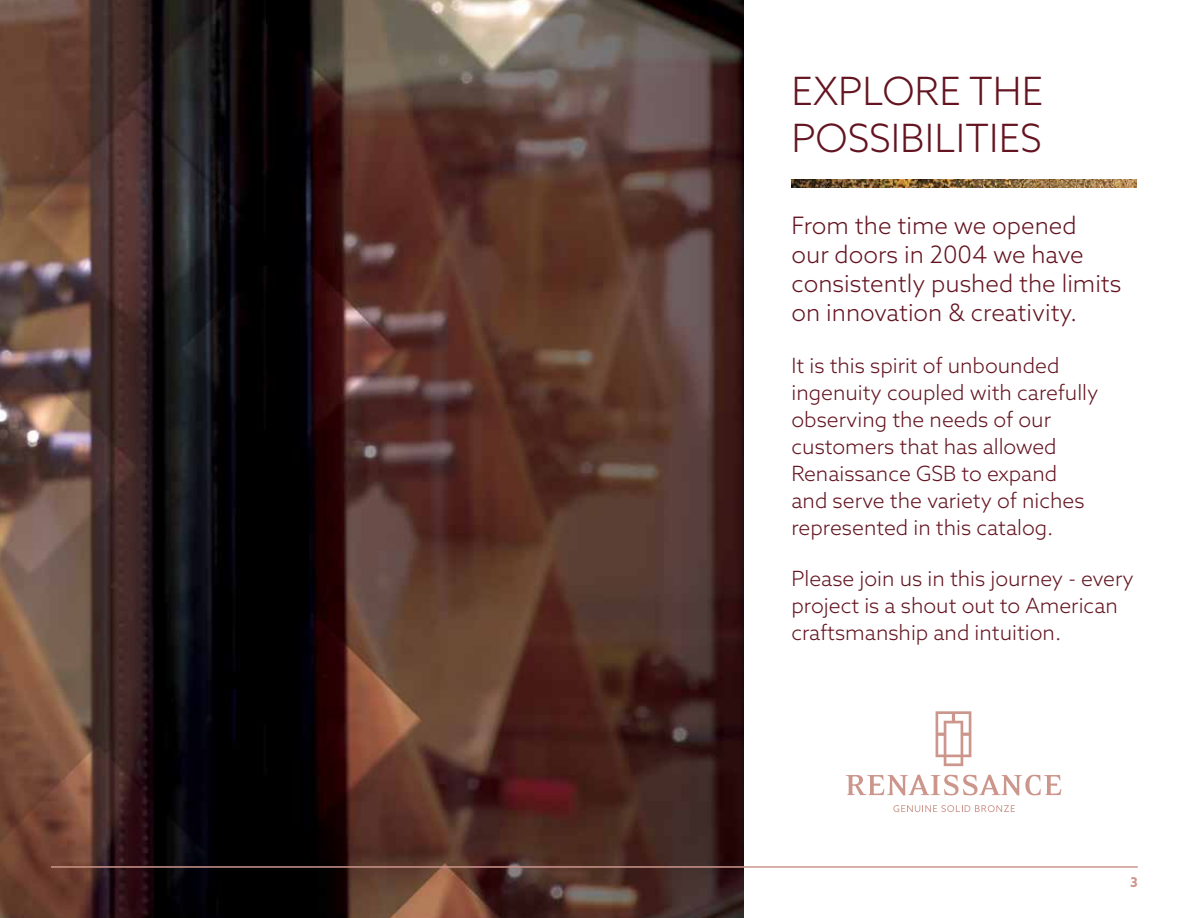
<style>
.page{position:relative;width:1188px;height:918px;background:#fff}
.page>*{position:absolute;margin:0;border:0;box-sizing:border-box;transform-origin:0 0}
.t1{font:300 39px/46.8px "Azo Sans";color:#641420}
.t2{font:300 24px/28.8px "Azo Sans";color:#641420}
.t3{font:300 21px/27px "Azo Sans";color:#641420}
.t4{font:700 13.5px "Azo Sans";color:#cc968c}
</style>
<div class="page">
<img style="left:0;top:0;width:744px;height:918px">
<img style="left:792px;top:180px;width:345px;height:8px">
<svg style="left:846px;top:775px;width:215px;height:20px"></svg>
<svg style="left:893px;top:805px;width:122px;height:7px"></svg>
<svg style="left:936px;top:711px;width:35px;height:55px"></svg>
<hr style="left:51px;top:866px;width:1087px;height:2px;background:#cc968c">
<h1 class="t1" style="left:792px;top:67px;width:253px">EXPLORE THE<br>POSSIBILITIES</h1>
<p class="t2" style="left:792px;top:211px;width:332px">From the time we opened<br>our doors in 2004 we have consistently pushed the limits on innovation &amp; creativity.</p>
<p class="t3" style="left:792px;top:352px;width:308px">It is this spirit of unbounded ingenuity coupled with carefully observing the needs of our customers that has allowed<br>Renaissance GSB to expand and serve the variety of niches represented in this catalog.</p>
<p class="t3" style="left:792px;top:564px;width:344px">Please join us in this journey - every project is a shout out to American craftsmanship and intuition.</p>
<p class="t4" style="left:1130px;top:873px;width:9px">3</p>
</div>
